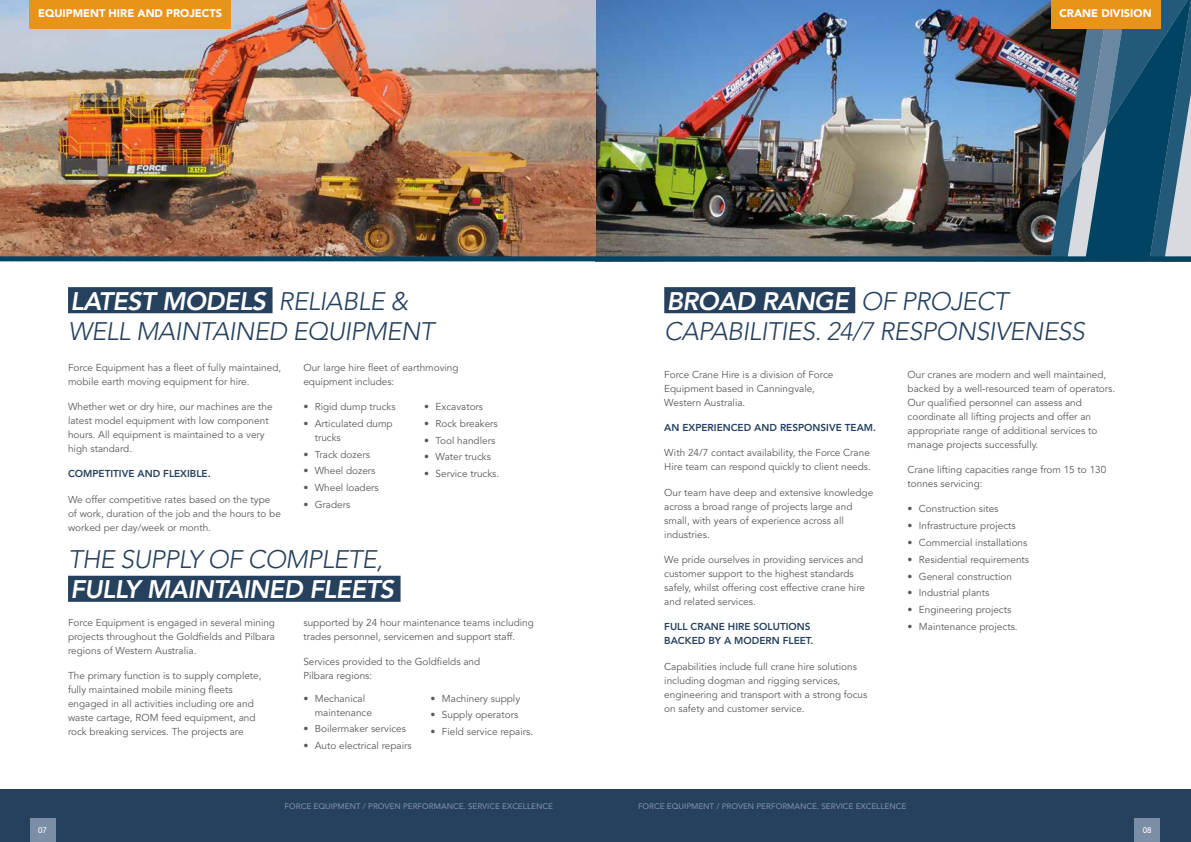
<style>
.page{position:relative;width:1191px;height:842px;background:#fff}
.page>*{position:absolute;margin:0;border:0;box-sizing:border-box;transform-origin:0 0}
.t1{font:italic 300 25.2px/30.6px "Avenir LT Std";letter-spacing:-.02em;color:#26415e}
.t2{font:italic 800 25.2px "Avenir LT Std";letter-spacing:-.02em;color:#fff}
.t3{font:900 11px "Avenir LT Std";color:#fff}
.t4{font:10px/14px "Avenir LT Std";color:#58595b}
.t5{font:800 10px/14px "Avenir LT Std";color:#26415e}
.t6{font:500 8px "Avenir LT Std";color:#7c8da6}
.t7{font:500 8px "Avenir LT Std";color:#fff}
.s1{font-weight:800;color:#fff}
</style>
<div class="page">
<img style="left:595px;top:0;width:455px;height:256px">
<img style="left:0;top:0;width:595px;height:256px">
<div style="left:68px;top:287px;width:204px;height:26px;background:#26415e"></div>
<div style="left:664px;top:287px;width:191px;height:26px;background:#26415e"></div>
<div style="left:68px;top:576px;width:332px;height:26px;background:#26415e"></div>
<div style="left:0;top:789px;width:1191px;height:53px;background:#26415e"></div>
<div style="left:30px;top:819px;width:25px;height:23px;background:#7c8da6"></div>
<div style="left:1134px;top:819px;width:26px;height:23px;background:#7c8da6"></div>
<svg style="left:1050px;top:0;width:141px;height:256px;background:#386177"></svg>
<div style="left:0;top:256px;width:1191px;height:5px;background:#004363"></div>
<div style="left:30px;top:0;width:201px;height:28px;background:#e8941a"></div>
<div style="left:1050px;top:0;width:110px;height:28px;background:#e8941a"></div>
<p class="t3" style="left:38px;top:6px;width:185px">EQUIPMENT HIRE AND PROJECTS</p>
<p class="t3" style="left:1059px;top:6px;width:94px">CRANE DIVISION</p>
<h1 class="t1" style="left:68px;top:286px;width:368px"><span class="s1">LATEST MODELS</span> RELIABLE &amp;<br>WELL MAINTAINED EQUIPMENT</h1>
<p class="t4" style="left:68px;top:360px;width:215px">Force Equipment has a fleet of fully maintained, mobile earth moving equipment for hire.</p>
<p class="t4" style="left:68px;top:400px;width:206px">Whether wet or dry hire, our machines are the latest model equipment with low component hours. All equipment is maintained to a very high standard.</p>
<p class="t5" style="left:68px;top:467px;width:144px">COMPETITIVE AND FLEXIBLE.</p>
<p class="t4" style="left:68px;top:492px;width:214px">We offer competitive rates based on the type of work, duration of the job and the hours to be worked per day/week or month.</p>
<p class="t4" style="left:303px;top:360px;width:157px">Our large hire fleet of earthmoving equipment includes:</p>
<p class="t4" style="left:303px;top:400px;width:94px">• Rigid dump trucks</p>
<p class="t4" style="left:315px;top:416px;width:79px;text-indent:-11px">• Articulated dump trucks</p>
<p class="t4" style="left:303px;top:447px;width:68px">• Track dozers</p>
<p class="t4" style="left:303px;top:464px;width:74px">• Wheel dozers</p>
<p class="t4" style="left:303px;top:481px;width:77px">• Wheel loaders</p>
<p class="t4" style="left:303px;top:498px;width:48px">• Graders</p>
<p class="t4" style="left:424px;top:400px;width:60px">• Excavators</p>
<p class="t4" style="left:424px;top:416px;width:75px">• Rock breakers</p>
<p class="t4" style="left:424px;top:433px;width:72px">• Tool handlers</p>
<p class="t4" style="left:424px;top:450px;width:68px">• Water trucks</p>
<p class="t4" style="left:424px;top:467px;width:77px">• Service trucks.</p>
<h1 class="t1" style="left:68px;top:544px;width:316px">THE SUPPLY OF COMPLETE,</h1>
<h1 class="t2" style="left:70px;top:574px;width:325px">FULLY MAINTAINED FLEETS</h1>
<p class="t4" style="left:68px;top:616px;width:208px;text-align:justify">Force Equipment is engaged in several mining projects throughout the Goldfields and Pilbara regions of Western Australia.</p>
<p class="t4" style="left:68px;top:669px;width:195px">The primary function is to supply complete, fully maintained mobile mining fleets engaged in all activities including ore and waste cartage, ROM feed equipment, and rock breaking services. The projects are</p>
<p class="t4" style="left:303px;top:616px;width:232px">supported by 24 hour maintenance teams including trades personnel, servicemen and support staff.</p>
<p class="t4" style="left:303px;top:655px;width:178px">Services provided to the Goldfields and<br>Pilbara regions:</p>
<p class="t4" style="left:315px;top:691px;width:59px;text-indent:-11px">• Mechanical maintenance</p>
<p class="t4" style="left:303px;top:722px;width:104px">• Boilermaker services</p>
<p class="t4" style="left:303px;top:739px;width:110px">• Auto electrical repairs</p>
<p class="t4" style="left:430px;top:691px;width:91px">• Machinery supply</p>
<p class="t4" style="left:430px;top:708px;width:89px">• Supply operators</p>
<p class="t4" style="left:430px;top:725px;width:104px">• Field service repairs.</p>
<h1 class="t1" style="left:664px;top:286px;width:422px"><span class="s1">BROAD RANGE</span> OF PROJECT<br>CAPABILITIES. 24/7 RESPONSIVENESS</h1>
<p class="t4" style="left:664px;top:367px;width:171px">Force Crane Hire is a division of Force<br>Equipment based in Canningvale,<br>Western Australia.</p>
<p class="t5" style="left:664px;top:420px;width:213px">AN EXPERIENCED AND RESPONSIVE TEAM.</p>
<p class="t4" style="left:664px;top:446px;width:208px">With 24/7 contact availability, the Force Crane<br>Hire team can respond quickly to client needs.</p>
<p class="t4" style="left:664px;top:485px;width:210px">Our team have deep and extensive knowledge across a broad range of projects large and small, with years of experience across all industries.</p>
<p class="t4" style="left:664px;top:553px;width:202px">We pride ourselves in providing services and customer support to the highest standards safely, whilst offering cost effective crane hire and related services.</p>
<p class="t5" style="left:664px;top:620px;width:151px">FULL CRANE HIRE SOLUTIONS<br>BACKED BY A MODERN FLEET.</p>
<p class="t4" style="left:664px;top:659px;width:205px">Capabilities include full crane hire solutions including dogman and rigging services, engineering and transport with a strong focus on safety and customer service.</p>
<p class="t4" style="left:907px;top:367px;width:209px">Our cranes are modern and well maintained, backed by a well-resourced team of operators.<br>Our qualified personnel can assess and coordinate all lifting projects and offer an appropriate range of additional services to manage projects successfully.</p>
<p class="t4" style="left:907px;top:463px;width:200px">Crane lifting capacities range from 15 to 130 tonnes servicing:</p>
<p class="t4" style="left:907px;top:502px;width:92px">• Construction sites</p>
<p class="t4" style="left:907px;top:519px;width:110px">• Infrastructure projects</p>
<p class="t4" style="left:907px;top:536px;width:121px">• Commercial installations</p>
<p class="t4" style="left:907px;top:553px;width:123px">• Residential requirements</p>
<p class="t4" style="left:907px;top:569px;width:106px">• General construction</p>
<p class="t4" style="left:907px;top:586px;width:83px">• Industrial plants</p>
<p class="t4" style="left:907px;top:603px;width:105px">• Engineering projects</p>
<p class="t4" style="left:907px;top:620px;width:112px">• Maintenance projects.</p>
<p class="t6" style="left:284px;top:801px;width:270px">FORCE EQUIPMENT / PROVEN PERFORMANCE. SERVICE EXCELLENCE</p>
<p class="t6" style="left:638px;top:801px;width:270px">FORCE EQUIPMENT / PROVEN PERFORMANCE. SERVICE EXCELLENCE</p>
<p class="t7" style="left:38px;top:826px;width:10px">07</p>
<p class="t7" style="left:1142px;top:826px;width:10px">08</p>
</div>
